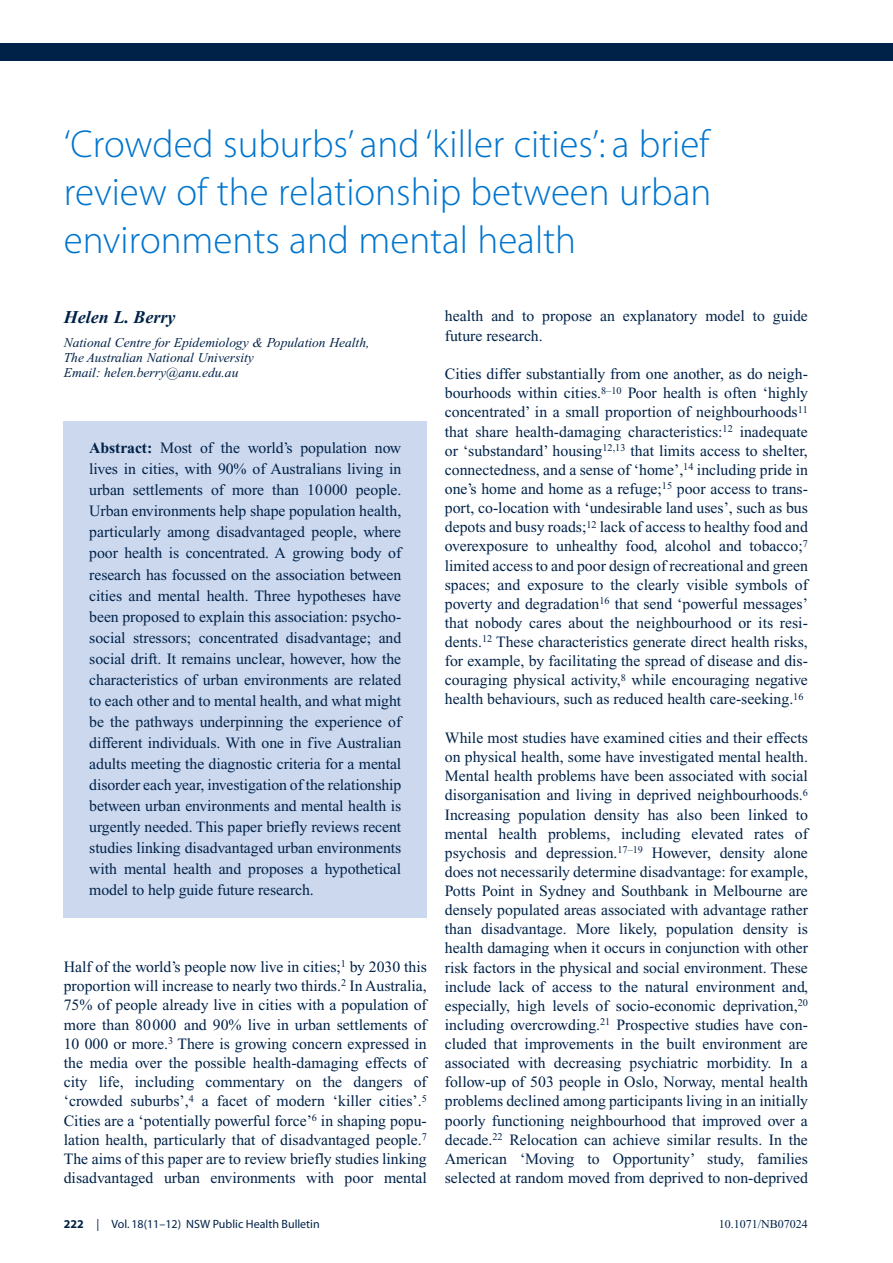
<style>
.page{position:relative;width:893px;height:1263px;background:#fff}
.page>*{position:absolute;margin:0;border:0;box-sizing:border-box;transform-origin:0 0}
.t1{font:39px/48px "Myriad MM 215 600";color:#0075ce;text-align:justify}
.t2{font:italic 700 18px "Times New Roman";color:#002248}
.t3{font:15.75px/19.2px "Times New Roman";color:#002248;text-align:justify}
.t4{font:italic 13.5px/15px "Times New Roman";color:#002248}
.t5{font:12px "Myriad MM 400 600";color:#002248}
.t6{font:12px "Times New Roman";color:#002248}
.s1{font-weight:700}
.s2{font-family:"Myriad MM 700 600"}
</style>
<div class="page">
<div style="left:0;top:44px;width:893px;height:17px;background:#002248"></div>
<div style="left:64px;top:422px;width:363px;height:496px;background:#ccd8ee"></div>
<h1 class="t1" style="left:64px;top:123px;width:649px">‘Crowded suburbs’ and ‘killer cities’: a brief review of the relationship between urban environments and mental health</h1>
<p class="t2" style="left:64px;top:311px;width:113px">Helen L. Berry</p>
<p class="t4" style="left:64px;top:336px;width:307px">National Centre for Epidemiology &amp; Population Health,<br>The Australian National University<br>Email: helen.berry@anu.edu.au</p>
<p class="t3" style="left:89px;top:439px;width:314px;line-height:21px"><span class="s1">Abstract:</span> Most of the world’s population now lives in cities, with 90% of Australians living in urban settlements of more than 10 000 people.<br>Urban environments help shape population health, particularly among disadvantaged people, where poor health is concentrated. A growing body of research has focussed on the association between cities and mental health. Three hypotheses have been proposed to explain this association: psycho - social stressors; concentrated disadvantage; and social drift. It remains unclear, however, how the characteristics of urban environments are related to each other and to mental health, and what might be the pathways underpinning the experience of different individuals. With one in five Australian adults meeting the diagnostic criteria for a mental disorder each year, investigation of the relationship between urban environments and mental health is urgently needed. This paper briefly reviews recent studies linking disadvantaged urban environments with mental health and proposes a hypothetical model to help guide future research.</p>
<p class="t3" style="left:64px;top:958px;width:365px">Half of the world’s people now live in cities;<sup>1</sup> by 2030 this proportion will increase to nearly two thirds.<sup>2</sup> In Australia, 75% of people already live in cities with a population of more than 80 000 and 90% live in urban settlements of 10 000 or more.<sup>3</sup> There is growing concern expressed in the media over the possible health-damaging effects of city life, including commentary on the dangers of ‘crowded suburbs’,<sup>4</sup> a facet of modern ‘killer cities’.<sup>5<br></sup>Cities are a ‘potentially powerful force’<sup>6</sup> in shaping popu&shy;lation health, particularly that of disadvantaged people.<sup>7<br></sup>The aims of this paper are to review briefly studies linking disadvantaged urban environments with poor mental</p>
<p class="t5" style="left:64px;top:1220px;width:257px"><span class="s2">222</span> | Vol. 18(11–12) NSW Public Health Bulletin</p>
<p class="t3" style="left:445px;top:308px;width:365px">health and to propose an explanatory model to guide future research.</p>
<p class="t3" style="left:445px;top:366px;width:365px">Cities differ substantially from one another, as do neigh&shy;bourhoods within cities.<sup>8–10</sup> Poor health is often ‘highly concentrated’ in a small proportion of neighbourhoods<sup>11 </sup>that share health-damaging characteristics:<sup>12</sup> inadequate or ‘substandard’ housing<sup>12,13</sup> that limits access to shelter, connectedness, and a sense of ‘home’,<sup>14</sup> including pride in one’s home and home as a refuge;<sup>15</sup> poor access to trans&shy;port, co-location with ‘undesirable land uses’, such as bus depots and busy roads;<sup>12</sup> lack of access to healthy food and overexposure to unhealthy food, alcohol and tobacco;<sup>7 </sup>limited access to and poor design of recreational and green spaces; and exposure to the clearly visible symbols of poverty and degradation<sup>16</sup> that send ‘powerful messages’ that nobody cares about the neighbourhood or its resi&shy;dents.<sup>12</sup> These characteristics generate direct health risks, for example, by facilitating the spread of disease and dis&shy;couraging physical activity,<sup>8</sup> while encouraging negative health behaviours, such as reduced health care-seeking.<sup>16</sup></p>
<p class="t3" style="left:445px;top:730px;width:365px">While most studies have examined cities and their effects on physical health, some have investigated mental health.<br>Mental health problems have been associated with social disorganisation and living in deprived neighbourhoods.<sup>6<br></sup>Increasing population density has also been linked to mental health problems, including elevated rates of psychosis and depression.<sup>17–19</sup> However, density alone does not necessarily determine disadvantage: for example, Potts Point in Sydney and Southbank in Melbourne are densely populated areas associated with advantage rather than disadvantage. More likely, population density is health damaging when it occurs in conjunction with other risk factors in the physical and social environment. These include lack of access to the natural environment and, especially, high levels of socio-economic deprivation,<sup>20 </sup>including overcrowding.<sup>21</sup> Prospective studies have con&shy;cluded that improvements in the built environment are associated with decreasing psychiatric morbidity. In a follow-up of 503 people in Oslo, Norway, mental health problems declined among participants living in an initially poorly functioning neighbourhood that improved over a decade.<sup>22</sup> Relocation can achieve similar results. In the American ‘Moving to Opportunity’ study, families selected at random moved from deprived to non-deprived</p>
<p class="t6" style="left:719px;top:1219px;width:91px">10.1071/NB07024</p>
</div>
